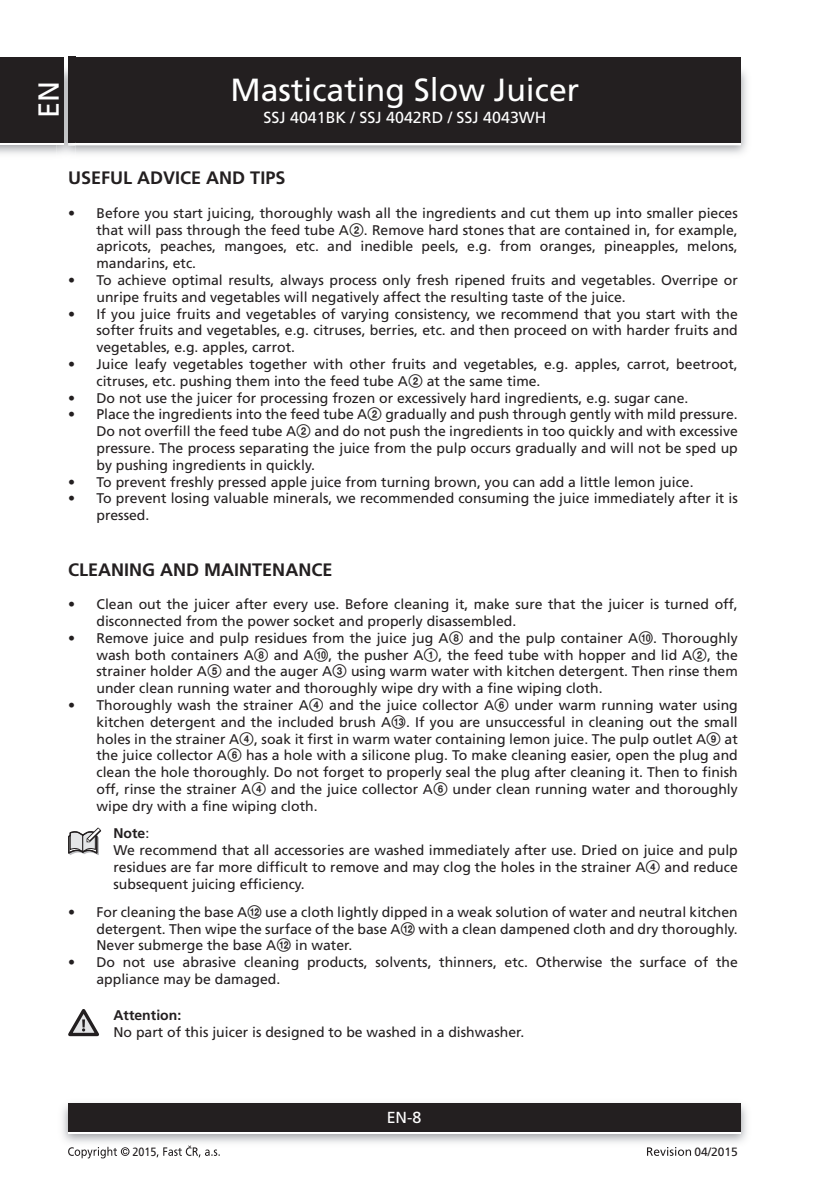
<style>
.page{position:relative;width:840px;height:1191px;background:#fff}
.page>*{position:absolute;margin:0;border:0;box-sizing:border-box;transform-origin:0 0}
.t1{font:32px "Frutiger CE";color:#fff}
.t2{font:29px "Frutiger CE";color:#fff}
.titulek_9{font:700 18px "Frutiger CE";color:#231f20}
.t3{font:16px "Frutiger CE";color:#fff}
.odrazka_5mm{font:14px/16.8px "Frutiger CE";color:#231f20}
.text_7{font:14px/16.8px "Frutiger CE";color:#231f20;text-align:justify}
.text_7-2{font:700 14px "Frutiger CE";color:#231f20}
.t4{font:12px "Frutiger CE";color:#231f20}
.t5{font:12px "Frutiger CE";color:#231f20;scale:.9 1}
.s1{font-family:"Zz 3"}
.s2{font-weight:400}
</style>
<div class="page">
<img style="left:0;top:63px;width:747px;height:91px">
<img style="left:740px;top:68px;width:1px;height:75px">
<div style="left:68px;top:59px;width:672px;height:86px;background:#fff"></div>
<div style="left:68px;top:57px;width:672px;height:86px;background:#231f20"></div>
<img style="left:62px;top:1103px;width:685px;height:40px">
<div style="left:68px;top:1106px;width:672px;height:28px;background:linear-gradient(to right,#fff,#fff)"></div>
<div style="left:68px;top:1103px;width:672px;height:28px;background:#231f20"></div>
<div style="left:0;top:59px;width:64px;height:86px;background:#fff"></div>
<div style="left:0;top:57px;width:64px;height:86px;background:#231f20"></div>
<svg style="left:68px;top:1146px;width:61px;height:12px"></svg>
<svg style="left:156px;top:1145px;width:64px;height:12px"></svg>
<svg style="left:647px;top:1147px;width:43px;height:8px"></svg>
<svg style="left:68px;top:827px;width:33px;height:28px"></svg>
<svg style="left:68px;top:1009px;width:31px;height:27px"></svg>
<h2 class="t2" style="left:32px;top:118px;width:39px;rotate:-90deg">EN</h2>
<h1 class="t1" style="left:230px;top:71px;width:350px">Masticating Slow Juicer</h1>
<p class="t3" style="left:263px;top:109px;width:284px">SSJ 4041BK / SSJ 4042RD / SSJ 4043WH</p>
<p class="titulek_9" style="left:68px;top:168px;width:219px">USEFUL ADVICE AND TIPS</p>
<p class="odrazka_5mm" style="left:96px;top:204px;width:642px;text-align:justify;text-indent:-28px">• Before you start juicing, thoroughly wash all the ingredients and cut them up into smaller pieces that will pass through the feed tube A<span class="s1">2</span>. Remove hard stones that are contained in, for example, apricots, peaches, mangoes, etc. and inedible peels, e.g. from oranges, pineapples, melons, mandarins, etc.</p>
<p class="odrazka_5mm" style="left:96px;top:272px;width:642px;text-indent:-28px">• To achieve optimal results, always process only fresh ripened fruits and vegetables. Overripe or unripe fruits and vegetables will negatively affect the resulting taste of the juice.</p>
<p class="odrazka_5mm" style="left:96px;top:305px;width:642px;text-align:justify;text-indent:-28px">• If you juice fruits and vegetables of varying consistency, we recommend that you start with the softer fruits and vegetables, e.g. citruses, berries, etc. and then proceed on with harder fruits and vegetables, e.g. apples, carrot.</p>
<p class="odrazka_5mm" style="left:96px;top:356px;width:642px;text-indent:-28px">• Juice leafy vegetables together with other fruits and vegetables, e. g. apples, carrot, beetroot, citruses, etc. pushing them into the feed tube A<span class="s1">2</span> at the same time.</p>
<p class="odrazka_5mm" style="left:68px;top:389px;width:619px">• Do not use the juicer for processing frozen or excessively hard ingredients, e.g. sugar cane.</p>
<p class="odrazka_5mm" style="left:96px;top:406px;width:642px;text-indent:-28px">• Place the ingredients into the feed tube A<span class="s1">2</span> gradually and push through gently with mild pressure.<br>Do not overfill the feed tube A<span class="s1">2</span> and do not push the ingredients in too quickly and with excessive pressure. The process separating the juice from the pulp occurs gradually and will not be sped up by pushing ingredients in quickly.</p>
<p class="odrazka_5mm" style="left:68px;top:473px;width:624px">• To prevent freshly pressed apple juice from turning brown, you can add a little lemon juice.</p>
<p class="odrazka_5mm" style="left:96px;top:490px;width:642px;text-indent:-28px">• To prevent losing valuable minerals, we recommended consuming the juice immediately after it is pressed.</p>
<p class="titulek_9" style="left:68px;top:559px;width:265px">CLEANING AND MAINTENANCE</p>
<p class="odrazka_5mm" style="left:96px;top:596px;width:642px;text-indent:-28px">• Clean out the juicer after every use. Before cleaning it, make sure that the juicer is turned off, disconnected from the power socket and properly disassembled.</p>
<p class="odrazka_5mm" style="left:96px;top:629px;width:642px;text-align:justify;text-indent:-28px">• Remove juice and pulp residues from the juice jug A<span class="s1">8</span> and the pulp container A<span class="s1">0</span>. Thoroughly wash both containers A<span class="s1">8</span> and A<span class="s1">0</span>, the pusher A<span class="s1">1</span>, the feed tube with hopper and lid A<span class="s1">2</span>, the strainer holder A<span class="s1">5</span> and the auger A<span class="s1">3</span> using warm water with kitchen detergent. Then rinse them under clean running water and thoroughly wipe dry with a fine wiping cloth.</p>
<p class="odrazka_5mm" style="left:96px;top:696px;width:642px;text-align:justify;text-indent:-28px">• Thoroughly wash the strainer A<span class="s1">4</span> and the juice collector A<span class="s1">6</span> under warm running water using kitchen detergent and the included brush A<span class="s1">qd</span>. If you are unsuccessful in cleaning out the small holes in the strainer A<span class="s1">4</span>, soak it first in warm water containing lemon juice. The pulp outlet A<span class="s1">9</span> at the juice collector A<span class="s1">6</span> has a hole with a silicone plug. To make cleaning easier, open the plug and clean the hole thoroughly. Do not forget to properly seal the plug after cleaning it. Then to finish off, rinse the strainer A<span class="s1">4</span> and the juice collector A<span class="s1">6</span> under clean running water and thoroughly wipe dry with a fine wiping cloth.</p>
<p class="text_7-2" style="left:113px;top:825px;width:37px">Note<span class="s2">:</span></p>
<p class="text_7" style="left:113px;top:842px;width:625px">We recommend that all accessories are washed immediately after use. Dried on juice and pulp residues are far more difficult to remove and may clog the holes in the strainer A<span class="s1">4</span> and reduce subsequent juicing efficiency.</p>
<p class="odrazka_5mm" style="left:96px;top:903px;width:642px;text-indent:-28px">• For cleaning the base A<span class="s1">qs</span> use a cloth lightly dipped in a weak solution of water and neutral kitchen detergent. Then wipe the surface of the base A<span class="s1">qs</span> with a clean dampened cloth and dry thoroughly.<br>Never submerge the base A<span class="s1">qs</span> in water.</p>
<p class="odrazka_5mm" style="left:96px;top:954px;width:642px;text-indent:-28px">• Do not use abrasive cleaning products, solvents, thinners, etc. Otherwise the surface of the appliance may be damaged.</p>
<p class="text_7-2" style="left:113px;top:1007px;width:69px">Attention:</p>
<p class="text_7" style="left:113px;top:1023px;width:409px">No part of this juicer is designed to be washed in a dishwasher.</p>
<p class="t3" style="left:386px;top:1108px;width:36px">EN-8</p>
<p class="t5" style="left:132px;top:1144px;width:28px">2015</p>
<p class="t4" style="left:694px;top:1144px;width:45px">04/2015</p>
</div>
